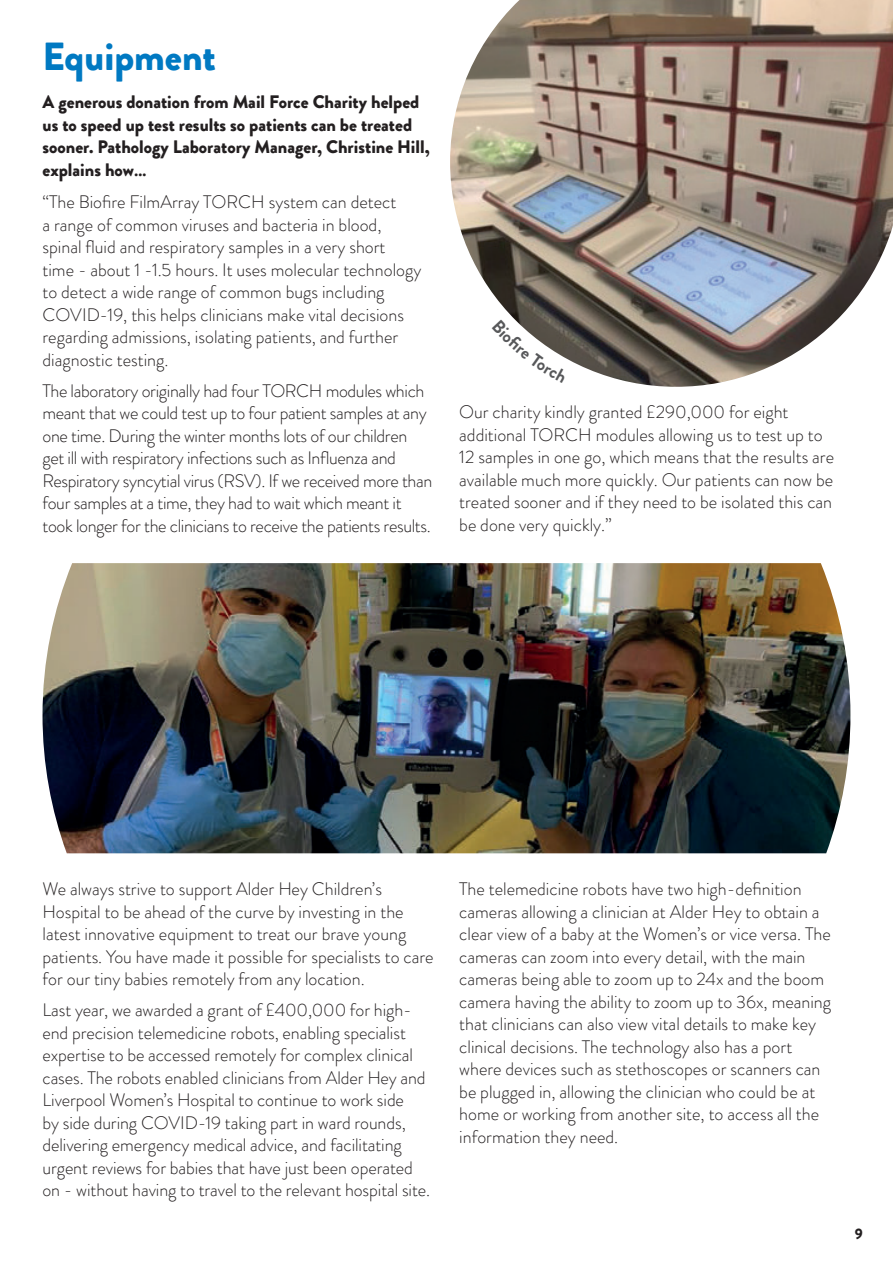
<style>
.page{position:relative;width:893px;height:1263px;background:#fff}
.page>*{position:absolute;margin:0;border:0;box-sizing:border-box;transform-origin:0 0}
.t1{font:900 39px "Brandon Grotesque";color:#0079c2}
.t2{font:300 18px/22.5px "Brandon Grotesque";color:#231f20}
.t3{font:300 18px/22.5px "Brandon Grotesque";letter-spacing:-.02em;color:#231f20}
.t4{font:900 18px/22.5px "Brandon Grotesque";color:#231f20}
.t5{font:900 15px "Brandon Grotesque";color:#231f20}
</style>
<div class="page">
<img style="left:43px;top:563px;width:807px;height:290px">
<img style="left:450px;top:0;width:443px;height:387px">
<svg style="left:492px;top:320px;width:76px;height:63px"></svg>
<h1 class="t1" style="left:43px;top:29px;width:175px">Equipment</h1>
<p class="t4" style="left:43px;top:91px;width:389px">A generous donation from Mail Force Charity helped us to speed up test results so patients can be treated sooner. Pathology Laboratory Manager, Christine Hill, explains how…</p>
<p class="t2" style="left:43px;top:191px;width:380px">“The Biofire FilmArray TORCH system can detect<br>a range of common viruses and bacteria in blood, spinal fluid and respiratory samples in a very short time - about 1 -1.5 hours. It uses molecular technology to detect a wide range of common bugs including COVID-19, this helps clinicians make vital decisions regarding admissions, isolating patients, and further diagnostic testing.</p>
<p class="t3" style="left:43px;top:379px;width:391px">The laboratory originally had four TORCH modules which meant that we could test up to four patient samples at any one time. During the winter months lots of our children get ill with respiratory infections such as Influenza and Respiratory syncytial virus (RSV). If we received more than four samples at a time, they had to wait which meant it took longer for the clinicians to receive the patients results.</p>
<p class="t2" style="left:459px;top:401px;width:376px">Our charity kindly granted £290,000 for eight additional TORCH modules allowing us to test up to 12 samples in one go, which means that the results are available much more quickly. Our patients can now be treated sooner and if they need to be isolated this can be done very quickly.”</p>
<p class="t2" style="left:43px;top:878px;width:393px">We always strive to support Alder Hey Children’s Hospital to be ahead of the curve by investing in the latest innovative equipment to treat our brave young patients. You have made it possible for specialists to care for our tiny babies remotely from any location.</p>
<p class="t2" style="left:43px;top:999px;width:389px">Last year, we awarded a grant of £400,000 for high&shy;end precision telemedicine robots, enabling specialist expertise to be accessed remotely for complex clinical cases. The robots enabled clinicians from Alder Hey and Liverpool Women’s Hospital to continue to work side<br>by side during COVID-19 taking part in ward rounds, delivering emergency medical advice, and facilitating urgent reviews for babies that have just been operated on - without having to travel to the relevant hospital site.</p>
<p class="t2" style="left:459px;top:878px;width:373px">The telemedicine robots have two high-definition cameras allowing a clinician at Alder Hey to obtain a clear view of a baby at the Women’s or vice versa. The cameras can zoom into every detail, with the main cameras being able to zoom up to 24x and the boom camera having the ability to zoom up to 36x, meaning that clinicians can also view vital details to make key clinical decisions. The technology also has a port where devices such as stethoscopes or scanners can be plugged in, allowing the clinician who could be at home or working from another site, to access all the information they need.</p>
<p class="t5" style="left:855px;top:1224px;width:10px">9</p>
</div>
